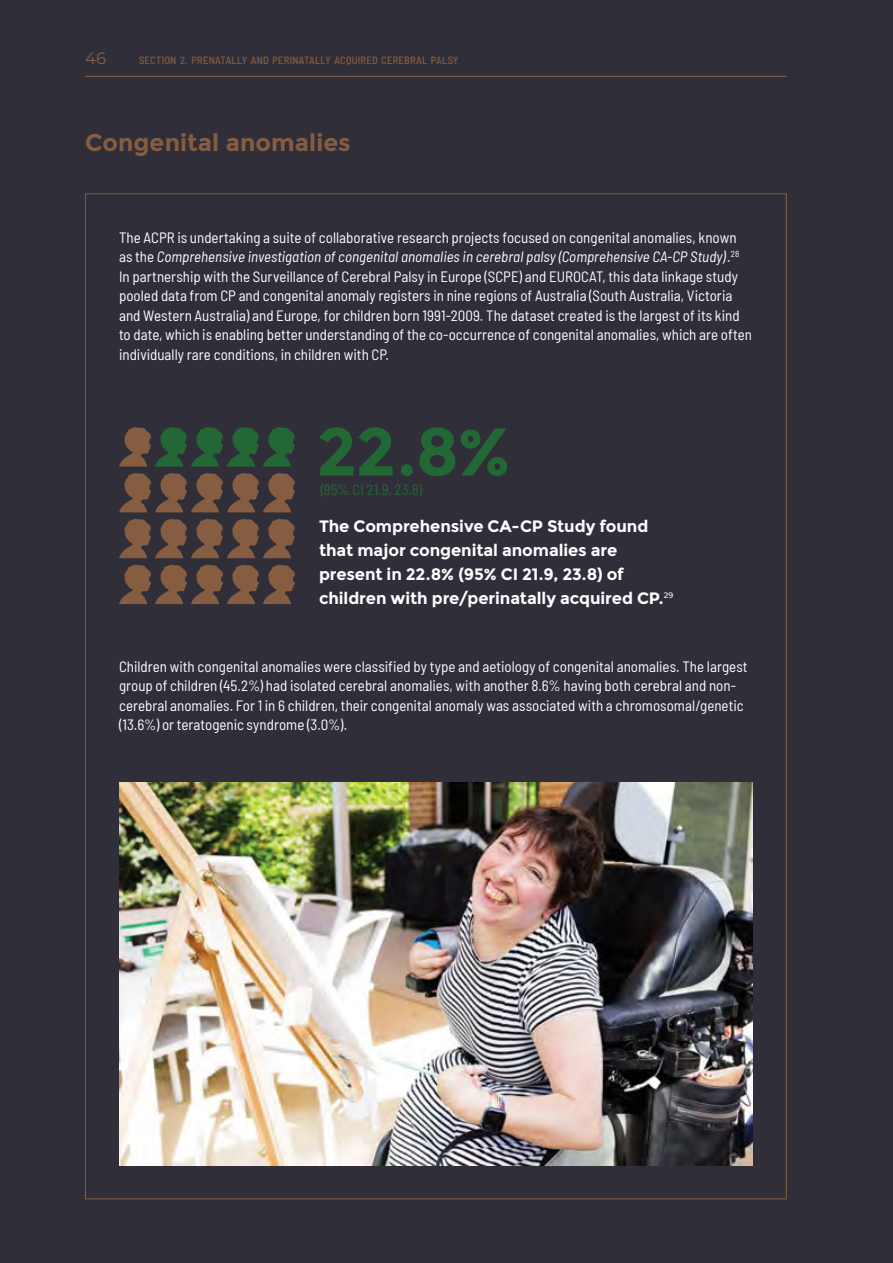
<style>
.page{position:relative;width:893px;height:1263px;background:#302f39}
.page>*{position:absolute;margin:0;border:0;box-sizing:border-box;transform-origin:0 0}
.t1{font:700 67.5px "Montserrat";color:#226834}
.Main_heading_19_19{font:700 24px "Montserrat";letter-spacing:.005em;color:#865d40}
.Intro_11_16__6{font:700 16.5px/24px "Montserrat";letter-spacing:-.005em;color:#fff}
.t2{font:16.5px "Montserrat";color:#865d40}
.Body_copy_10_13__3{font:semi-condensed 15px/19.5px "Barlow";color:#fff}
.Body_copy_10_13__3-2{font:semi-condensed 15px "Barlow";letter-spacing:.005em;color:#226834}
.t3{font:500 semi-condensed 10.5px "Barlow";letter-spacing:.025em;color:#865d40}
.s1{font-style:italic}
</style>
<div class="page">
<svg style="left:119px;top:427px;width:176px;height:39px"></svg>
<svg style="left:119px;top:473px;width:176px;height:39px"></svg>
<svg style="left:119px;top:518px;width:176px;height:40px"></svg>
<svg style="left:119px;top:564px;width:176px;height:40px"></svg>
<img style="left:119px;top:783px;width:634px;height:382px">
<hr style="left:85px;top:76px;width:702px;height:1px;background:#865d40">
<p class="t2" style="left:85px;top:47px;width:23px">46</p>
<p class="t3" style="left:139px;top:52px;width:321px">SECTION 2. PRENATALLY AND PERINATALLY ACQUIRED CEREBRAL PALSY</p>
<p class="Main_heading_19_19" style="left:85px;top:128px;width:267px">Congenital anomalies</p>
<p class="Body_copy_10_13__3" style="left:119px;top:226px;width:634px">The ACPR is undertaking a suite of collaborative research projects focused on congenital anomalies, known as the <span class="s1">Comprehensive investigation of congenital anomalies in cerebral palsy (Comprehensive CA-CP Study)</span>.<sup>28<br></sup>In partnership with the Surveillance of Cerebral Palsy in Europe (SCPE) and EUROCAT, this data linkage study pooled data from CP and congenital anomaly registers in nine regions of Australia (South Australia, Victoria and Western Australia) and Europe, for children born 1991-2009. The dataset created is the largest of its kind to date, which is enabling better understanding of the co-occurrence of congenital anomalies, which are often individually rare conditions, in children with CP.</p>
<p class="t1" style="left:316px;top:412px;width:197px">22.8%</p>
<p class="Body_copy_10_13__3-2" style="left:321px;top:479px;width:103px">(95% CI 21.9, 23.8)</p>
<p class="Intro_11_16__6" style="left:319px;top:514px;width:356px">The Comprehensive CA-CP Study found that major congenital anomalies are present in 22.8% (95% CI 21.9, 23.8) of children with pre/perinatally acquired CP.<sup>29</sup></p>
<p class="Body_copy_10_13__3" style="left:119px;top:655px;width:630px">Children with congenital anomalies were classified by type and aetiology of congenital anomalies. The largest group of children (45.2%) had isolated cerebral anomalies, with another 8.6% having both cerebral and non&shy;cerebral anomalies. For 1 in 6 children, their congenital anomaly was associated with a chromosomal/genetic (13.6%) or teratogenic syndrome (3.0%).</p>
</div>
